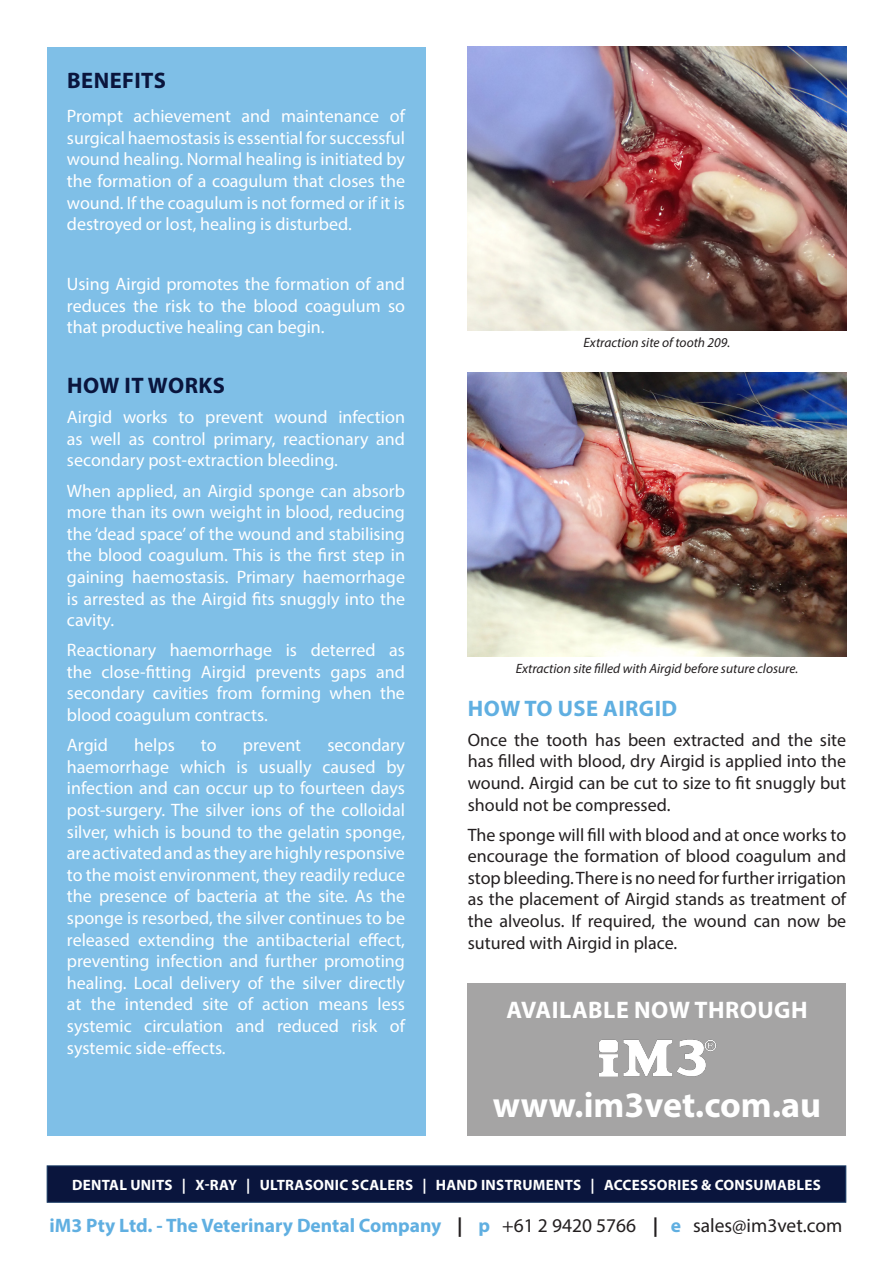
<style>
.page{position:relative;width:893px;height:1263px;background:#fff}
.page>*{position:absolute;margin:0;border:0;box-sizing:border-box;transform-origin:0 0}
.t1{font:700 36px "Myriad Pro";color:#fff}
.t2{font:700 24px "Myriad Pro";letter-spacing:.02em;color:#fff}
.t3{font:700 22.5px "Myriad Pro";letter-spacing:.02em;color:#0a153d}
.t4{font:700 22.5px "Myriad Pro";letter-spacing:.02em;color:#60afe1}
.t5{font:700 19.5px "Myriad Pro";color:#60afe1}
.t6{font:18px/21.6px "Myriad Pro";color:#fff;text-align:justify}
.t7{font:18px/21.6px "Myriad Pro";color:#231f20;text-align:justify}
.text{font:700 15px "Myriad Pro";letter-spacing:.02em;color:#fff}
.t8{font:italic 13.5px "Myriad Pro";color:#231f20}
.s1{color:#231f20}
.s2{font-weight:400;color:#231f20}
</style>
<div class="page">
<div style="left:47px;top:47px;width:378px;height:1088px;background:#7fbfe7"></div>
<img style="left:468px;top:47px;width:378px;height:284px">
<img style="left:468px;top:373px;width:378px;height:284px">
<div style="left:47px;top:1165px;width:799px;height:37px;background:#0a153d;border:1px solid #143762"></div>
<div style="left:468px;top:982px;width:378px;height:153px;background:#a5a4a4"></div>
<img style="left:598px;top:1039px;width:119px;height:38px">
<p class="t3" style="left:67px;top:66px;width:100px">BENEFITS</p>
<p class="t6" style="left:67px;top:105px;width:340px">Prompt achievement and maintenance of surgical haemostasis is essential for successful wound healing. Normal healing is initiated by the formation of a coagulum that closes the wound. If the coagulum is not formed or if it is destroyed or lost, healing is disturbed.</p>
<p class="t6" style="left:67px;top:273px;width:340px">Using Airgid promotes the formation of and reduces the risk to the blood coagulum so that productive healing can begin.</p>
<p class="t3" style="left:67px;top:371px;width:159px">HOW IT WORKS</p>
<p class="t6" style="left:67px;top:406px;width:340px">Airgid works to prevent wound infection as well as control primary, reactionary and secondary post-extraction bleeding.</p>
<p class="t6" style="left:67px;top:479px;width:340px">When applied, an Airgid sponge can absorb more than its own weight in blood, reducing the ‘dead space’ of the wound and stabilising the blood coagulum. This is the first step in gaining haemostasis. Primary haemorrhage is arrested as the Airgid fits snuggly into the cavity.</p>
<p class="t6" style="left:67px;top:639px;width:340px">Reactionary haemorrhage is deterred as the close-fitting Airgid prevents gaps and secondary cavities from forming when the blood coagulum contracts.</p>
<p class="t6" style="left:67px;top:734px;width:43px">Argid</p>
<p class="t6" style="left:134px;top:734px;width:42px">helps</p>
<p class="t6" style="left:201px;top:734px;width:17px">to</p>
<p class="t6" style="left:243px;top:734px;width:60px">prevent</p>
<p class="t6" style="left:67px;top:734px;width:340px;text-indent:260px">secondary haemorrhage which is usually caused by infection and can occur up to fourteen days post-surgery. The silver ions of the colloidal silver, which is bound to the gelatin sponge, are activated and as they are highly responsive to the moist environment, they readily reduce the presence of bacteria at the site. As the sponge is resorbed, the silver continues to be released extending the antibacterial effect, preventing infection and further promoting healing. Local delivery of the silver directly at the intended site of action means less systemic circulation and reduced risk of systemic side-effects.</p>
<p class="t8" style="left:584px;top:334px;width:148px">Extraction site of tooth 209.</p>
<p class="t8" style="left:516px;top:660px;width:284px">Extraction site filled with Airgid before suture closure.</p>
<p class="t4" style="left:468px;top:693px;width:211px">HOW TO USE AIRGID</p>
<p class="t7" style="left:468px;top:729px;width:380px">Once the tooth has been extracted and the site has filled with blood, dry Airgid is applied into the wound. Airgid can be cut to size to fit snuggly but should not be compressed.</p>
<p class="t7" style="left:468px;top:823px;width:380px">The sponge will fill with blood and at once works to encourage the formation of blood coagulum and stop bleeding. There is no need for further irrigation as the placement of Airgid stands as treatment of the alveolus. If required, the wound can now be sutured with Airgid in place.</p>
<p class="t2" style="left:506px;top:995px;width:303px">AVAILABLE NOW THROUGH</p>
<p class="t1" style="left:493px;top:1082px;width:330px">www.im3vet.com.au</p>
<p class="text" style="left:72px;top:1175px;width:750px">DENTAL UNITS | X-RAY | ULTRASONIC SCALERS | HAND INSTRUMENTS | ACCESSORIES &amp; CONSUMABLES</p>
<p class="t5" style="left:50px;top:1212px;width:794px">iM3 Pty Ltd. - The Veterinary Dental Company <span class="s1">|</span> p <span class="s2">+61 2 9420 5766</span> <span class="s1">|</span> e <span class="s2">sales@im3vet.com</span></p>
</div>
